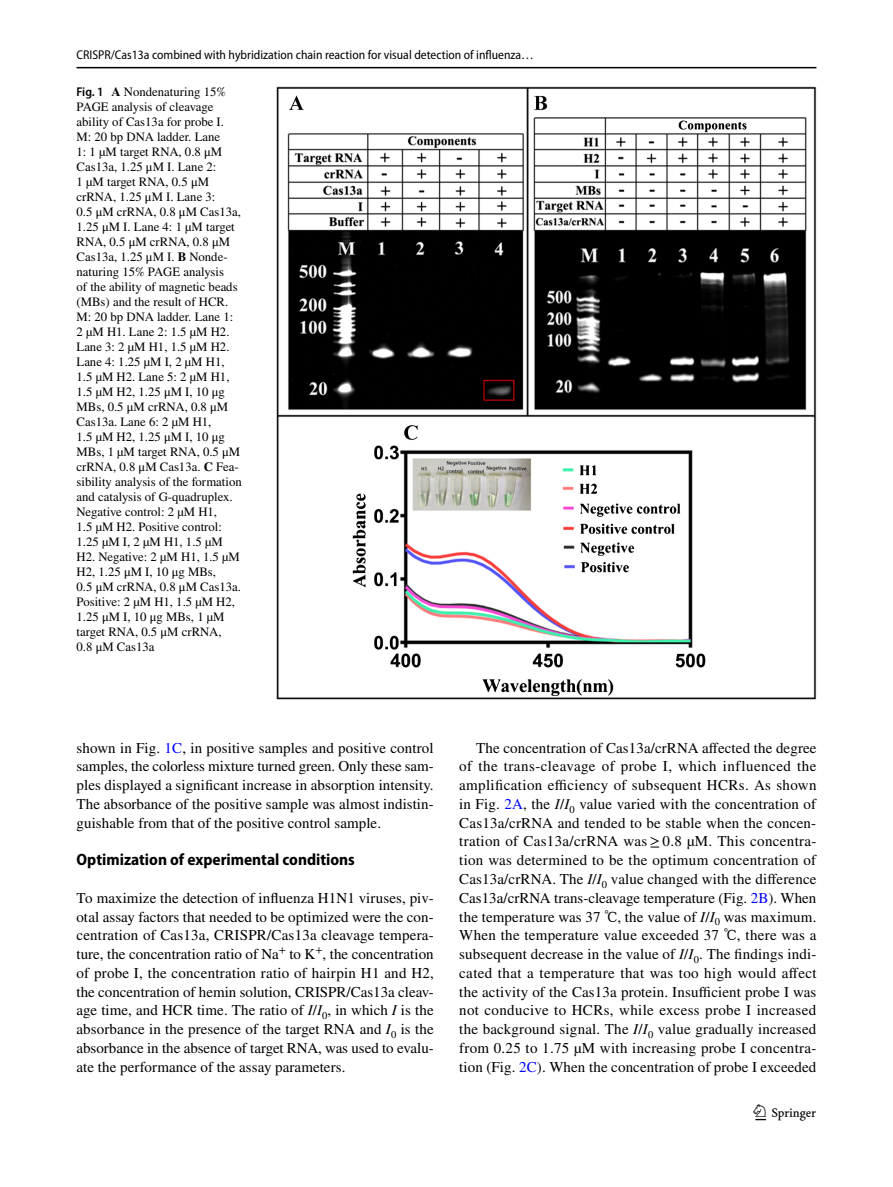
<style>
.page{position:relative;width:893px;height:1187px;background:#fff}
.page>*{position:absolute;margin:0;border:0;box-sizing:border-box;transform-origin:0 0}
.t1{font:22.5px "Springnew Regular 3";color:#000}
.t2{font:700 semi-condensed 16.5px "Myriad Pro";color:#000}
.t3{font:15px/18.8px "STIX";letter-spacing:.005em;color:#000;text-align:justify}
.t4{font:12.75px/15px "STIX";color:#000}
.t5{font:12.75px "Myriad Pro Semi Cn 3";color:#000}
.s1{font-family:"Myriad Pro";font-weight:600;font-stretch:semi-condensed}
.s2{font-weight:700}
.s3{color:#00f}
.s4{font-style:italic}
.s5{font-family:"Code 2000"}
</style>
<div class="page">
<hr style="left:77px;top:67px;width:739px;height:1px;background:#000">
<img style="left:276px;top:87px;width:540px;height:612px">
<p class="t5" style="left:77px;top:48px;width:459px">CRISPR/Cas13a combined with hybridization chain reaction for visual detection of influenza…</p>
<p class="t4" style="left:77px;top:85px;width:167px"><span class="s1">Fig. 1</span> <span class="s2">A</span> Nondenaturing 15%<br>PAGE analysis of cleavage ability of Cas13a for probe I.<br>M: 20 bp DNA ladder. Lane<br>1: 1 µM target RNA, 0.8 μM<br>Cas13a, 1.25 μM I. Lane 2:<br>1 µM target RNA, 0.5 μM crRNA, 1.25 μM I. Lane 3:<br>0.5 μM crRNA, 0.8 μM Cas13a,<br>1.25 μM I. Lane 4: 1 µM target<br>RNA, 0.5 μM crRNA, 0.8 μM<br>Cas13a, 1.25 μM I. <span class="s2">B</span> Nonde&shy;naturing 15% PAGE analysis<br>of the ability of magnetic beads (MBs) and the result of HCR.<br>M: 20 bp DNA ladder. Lane 1:<br>2 µM H1. Lane 2: 1.5 µM H2.<br>Lane 3: 2 µM H1, 1.5 µM H2.<br>Lane 4: 1.25 µM I, 2 µM H1,<br>1.5 µM H2. Lane 5: 2 µM H1,<br>1.5 µM H2, 1.25 μM I, 10 μg<br>MBs, 0.5 μM crRNA, 0.8 μM<br>Cas13a. Lane 6: 2 µM H1,<br>1.5 µM H2, 1.25 μM I, 10 μg<br>MBs, 1 µM target RNA, 0.5 μM crRNA, 0.8 μM Cas13a. <span class="s2">C</span> Fea&shy;sibility analysis of the formation and catalysis of G-quadruplex.<br>Negative control: 2 µM H1,<br>1.5 µM H2. Positive control:<br>1.25 µM I, 2 µM H1, 1.5 µM<br>H2. Negative: 2 µM H1, 1.5 µM<br>H2, 1.25 μM I, 10 μg MBs,<br>0.5 μM crRNA, 0.8 μM Cas13a.<br>Positive: 2 µM H1, 1.5 µM H2,<br>1.25 μM I, 10 μg MBs, 1 µM target RNA, 0.5 μM crRNA,<br>0.8 μM Cas13a</p>
<p class="t3" style="left:77px;top:739px;width:359px">shown in Fig. <span class="s3">1C</span>, in positive samples and positive control samples, the colorless mixture turned green. Only these sam&shy;ples displayed a significant increase in absorption intensity.<br>The absorbance of the positive sample was almost indistin&shy;guishable from that of the positive control sample.</p>
<p class="t2" style="left:77px;top:850px;width:280px">Optimization of experimental conditions</p>
<p class="t3" style="left:77px;top:889px;width:359px">To maximize the detection of influenza H1N1 viruses, piv&shy;otal assay factors that needed to be optimized were the con&shy;centration of Cas13a, CRISPR/Cas13a cleavage tempera&shy;ture, the concentration ratio of Na<sup>+</sup> to K<sup>+</sup>, the concentration of probe I, the concentration ratio of hairpin H1 and H2, the concentration of hemin solution, CRISPR/Cas13a cleav&shy;age time, and HCR time. The ratio of <span class="s4">I</span>/<span class="s4">I</span><sub>0</sub>, in which <span class="s4">I</span> is the absorbance in the presence of the target RNA and <span class="s4">I</span><sub>0</sub> is the absorbance in the absence of target RNA, was used to evalu&shy;ate the performance of the assay parameters.</p>
<p class="t3" style="left:459px;top:739px;width:359px;text-indent:17px">The concentration of Cas13a/crRNA affected the degree of the trans-cleavage of probe I, which influenced the amplification efficiency of subsequent HCRs. As shown in Fig. <span class="s3">2A</span>, the <span class="s4">I</span>/<span class="s4">I</span><sub>0</sub> value varied with the concentration of Cas13a/crRNA and tended to be stable when the concen&shy;tration of Cas13a/crRNA was≥0.8 µM. This concentra&shy;tion was determined to be the optimum concentration of Cas13a/crRNA. The <span class="s4">I</span>/<span class="s4">I</span><sub>0</sub> value changed with the difference Cas13a/crRNA trans-cleavage temperature (Fig. <span class="s3">2B</span>). When the temperature was 37 <span class="s5">℃</span>, the value of <span class="s4">I</span>/<span class="s4">I</span><sub>0</sub> was maximum.<br>When the temperature value exceeded 37 <span class="s5">℃</span>, there was a subsequent decrease in the value of <span class="s4">I</span>/<span class="s4">I</span><sub>0</sub>. The findings indi&shy;cated that a temperature that was too high would affect the activity of the Cas13a protein. Insufficient probe I was not conducive to HCRs, while excess probe I increased the background signal. The <span class="s4">I</span>/<span class="s4">I</span><sub>0</sub> value gradually increased from 0.25 to 1.75 µM with increasing probe I concentra&shy;tion (Fig. <span class="s3">2C</span>). When the concentration of probe I exceeded</p>
<h1 class="t1" style="left:755px;top:1104px;width:62px">1 3</h1>
</div>
